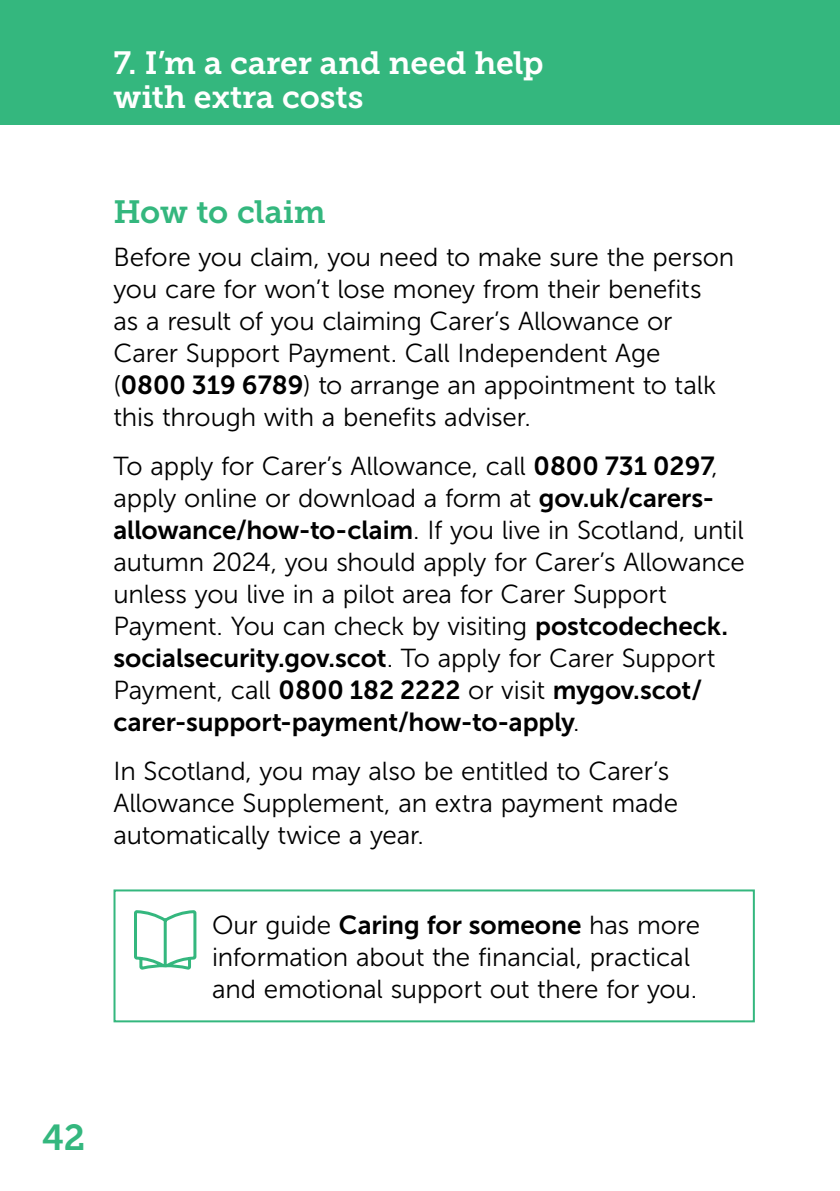
<style>
.page{position:relative;width:840px;height:1191px;background:#fff}
.page>*{position:absolute;margin:0;border:0;box-sizing:border-box;transform-origin:0 0}
.t1{font:36px "Museo Slab 700";color:#34b77e}
.t2{font:32px/34px "Museo Slab 700";letter-spacing:-.005em;color:#fff}
.t3{font:32px "Museo Slab 700";letter-spacing:-.01em;color:#34b77e}
.Body{font:26px/32px "Museo Sans 300";letter-spacing:-.005em;color:#000}
.s1{font-family:"Museo Sans 700"}
</style>
<div class="page">
<div style="left:0;top:0;width:839px;height:125px;background:#34b77e"></div>
<svg style="left:134px;top:910px;width:63px;height:60px"></svg>
<div style="left:113px;top:889px;width:641px;height:133px;border:2px solid #34b77e"></div>
<p class="t2" style="left:113px;top:46px;width:431px">7. I’m a carer and need help with extra costs</p>
<h3 class="t3" style="left:113px;top:193px;width:213px">How to claim</h3>
<p class="Body" style="left:113px;top:241px;width:622px">Before you claim, you need to make sure the person you care for won’t lose money from their benefits<br>as a result of you claiming Carer’s Allowance or Carer Support Payment. Call Independent Age (<span class="s1">0800 319 6789</span>) to arrange an appointment to talk this through with a benefits adviser.</p>
<p class="Body" style="left:113px;top:450px;width:632px">To apply for Carer’s Allowance, call <span class="s1">0800 731 0297</span>, apply online or download a form at <span class="s1">gov.uk/carers&shy;allowance/how-to-claim</span>. If you live in Scotland, until autumn 2024, you should apply for Carer’s Allowance unless you live in a pilot area for Carer Support Payment. You can check by visiting <span class="s1">postcodecheck. socialsecurity.gov.scot</span>. To apply for Carer Support Payment, call <span class="s1">0800 182 2222</span> or visit <span class="s1">mygov.scot/ carer-support-payment/how-to-apply</span>.</p>
<p class="Body" style="left:113px;top:755px;width:566px">In Scotland, you may also be entitled to Carer’s<br>Allowance Supplement, an extra payment made automatically twice a year.</p>
<p class="Body" style="left:212px;top:909px;width:489px">Our guide <span class="s1">Caring for someone</span> has more information about the financial, practical and emotional support out there for you.</p>
<h1 class="t1" style="left:42px;top:1117px;width:45px">42</h1>
</div>
